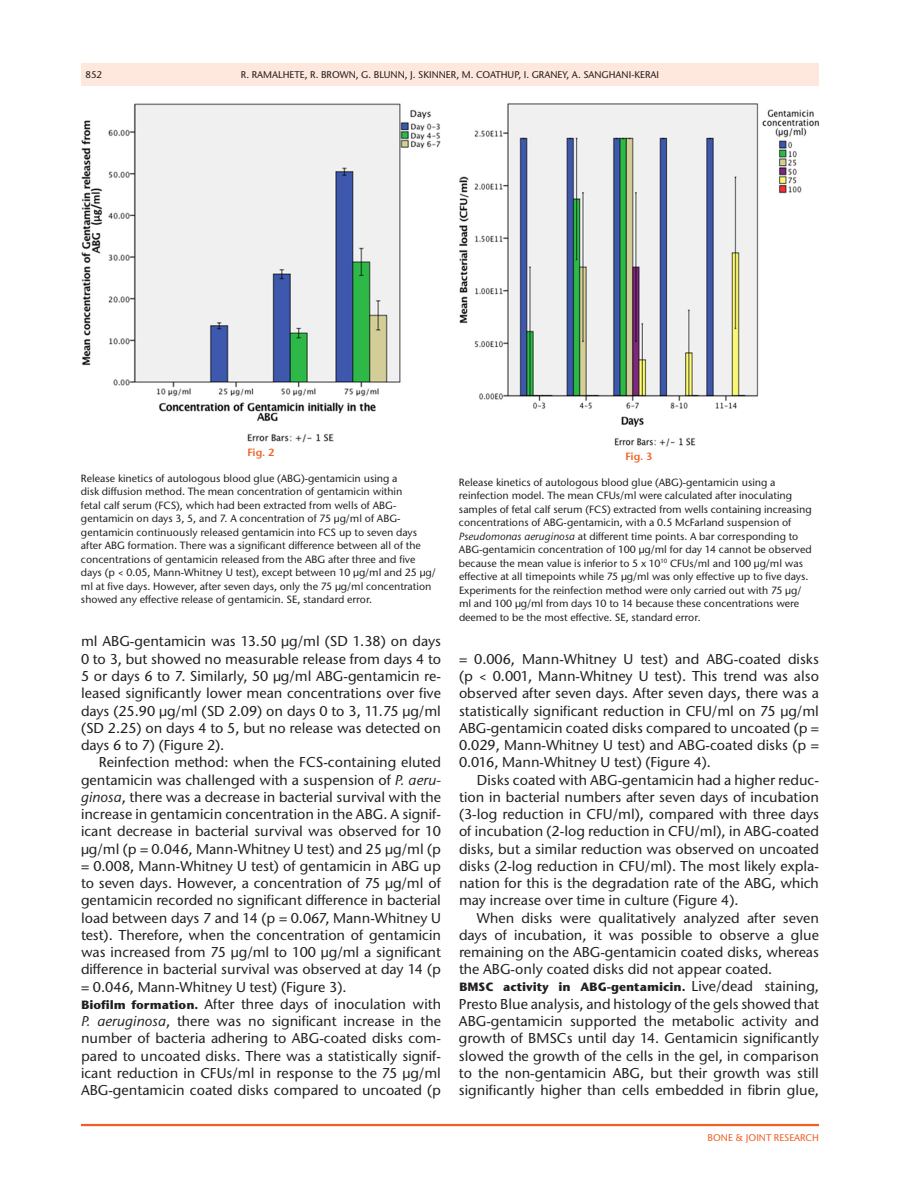
<style>
.page{position:relative;width:918px;height:1188px;background:#fff}
.page>*{position:absolute;margin:0;border:0;box-sizing:border-box;transform-origin:0 0}
.t1{font:500 14.25px/17.2px "Stone Sans ITC Pro";color:#231f20;text-align:justify}
.t2{font:700 12px "Stone Sans ITC Pro";color:#231f20}
.t3{font:500 10.5px/13.5px "Stone Sans ITC Pro";color:#231f20}
.t4{font:600 10.5px "Stone Sans ITC Pro";letter-spacing:-.005em;color:#f15f23}
.t5{font:500 9.75px "Stone Sans ITC Pro";color:#231f20}
.t6{font:500 9.75px "Stone Sans ITC Pro";color:#f15f23}
.s1{font-style:italic}
.s2{font-weight:700;font-size:12px}
.s3{font-weight:500;font-size:14.25px}
</style>
<div class="page">
<hr style="left:81px;top:1124px;width:738px;height:2px;background:#f15f23">
<div style="left:81px;top:63px;width:738px;height:23px;background:#fee7dc"></div>
<img style="left:81px;top:104px;width:360px;height:339px">
<img style="left:459px;top:104px;width:360px;height:343px">
<p class="t5" style="left:85px;top:68px;width:18px">852</p>
<p class="t5" style="left:241px;top:68px;width:420px">R. RAMALHETE, R. BROWN, G. BLUNN, J. SKINNER, M. COATHUP, I. GRANEY, A. SANGHANI-KERAI</p>
<p class="t4" style="left:247px;top:446px;width:29px">Fig. 2</p>
<p class="t3" style="left:81px;top:471px;width:356px">Release kinetics of autologous blood glue (ABG)-gentamicin using a<br>disk diffusion method. The mean concentration of gentamicin within<br>fetal calf serum (FCS), which had been extracted from wells of ABG&shy;gentamicin on days 3, 5, and 7. A concentration of 75 μg/ml of ABG&shy;gentamicin continuously released gentamicin into FCS up to seven days after ABG formation. There was a significant difference between all of the concentrations of gentamicin released from the ABG after three and five days (p &lt; 0.05, Mann-Whitney U test), except between 10 μg/ml and 25 μg/ ml at five days. However, after seven days, only the 75 μg/ml concentration showed any effective release of gentamicin. SE, standard error.</p>
<p class="t1" style="left:81px;top:633px;width:362px">ml ABG-gentamicin was 13.50 μg/ml (SD 1.38) on days 0 to 3, but showed no measurable release from days 4 to 5 or days 6 to 7. Similarly, 50 μg/ml ABG-gentamicin re&shy;leased significantly lower mean concentrations over five days (25.90 μg/ml (SD 2.09) on days 0 to 3, 11.75 μg/ml (SD 2.25) on days 4 to 5, but no release was detected on days 6 to 7) (Figure 2).</p>
<p class="t1" style="left:81px;top:754px;width:362px;text-align:left;text-indent:18px">Reinfection method: when the FCS-containing eluted gentamicin was challenged with a suspension of <span class="s1">P. aeru&shy;ginosa</span>, there was a decrease in bacterial survival with the increase in gentamicin concentration in the ABG. A signif&shy;icant decrease in bacterial survival was observed for 10 μg/ml (p = 0.046, Mann-Whitney U test) and 25 μg/ml (p = 0.008, Mann-Whitney U test) of gentamicin in ABG up to seven days. However, a concentration of 75 μg/ml of gentamicin recorded no significant difference in bacterial load between days 7 and 14 (p = 0.067, Mann-Whitney U test). Therefore, when the concentration of gentamicin was increased from 75 μg/ml to 100 μg/ml a significant difference in bacterial survival was observed at day 14 (p = 0.046, Mann-Whitney U test) (Figure 3).<br><span class="s2">Biofilm formation.</span> After three days of inoculation with <span class="s1">P. aeruginosa</span>, there was no significant increase in the number of bacteria adhering to ABG-coated disks com&shy;pared to uncoated disks. There was a statistically signif&shy;icant reduction in CFUs/ml in response to the 75 μg/ml ABG-gentamicin coated disks compared to uncoated (p</p>
<p class="t4" style="left:625px;top:450px;width:29px">Fig. 3</p>
<p class="t3" style="left:459px;top:475px;width:354px">Release kinetics of autologous blood glue (ABG)-gentamicin using a reinfection model. The mean CFUs/ml were calculated after inoculating samples of fetal calf serum (FCS) extracted from wells containing increasing concentrations of ABG-gentamicin, with a 0.5 McFarland suspension of <span class="s1">Pseudomonas aeruginosa</span> at different time points. A bar corresponding to ABG-gentamicin concentration of 100 μg/ml for day 14 cannot be observed because the mean value is inferior to 5 x 10<sup>10</sup> CFUs/ml and 100 μg/ml was effective at all timepoints while 75 μg/ml was only effective up to five days.<br>Experiments for the reinfection method were only carried out with 75 µg/ ml and 100 µg/ml from days 10 to 14 because these concentrations were deemed to be the most effective. SE, standard error.</p>
<p class="t1" style="left:459px;top:650px;width:362px">= 0.006, Mann-Whitney U test) and ABG-coated disks (p &lt; 0.001, Mann-Whitney U test). This trend was also observed after seven days. After seven days, there was a statistically significant reduction in CFU/ml on 75 μg/ml ABG-gentamicin coated disks compared to uncoated (p = 0.029, Mann-Whitney U test) and ABG-coated disks (p = 0.016, Mann-Whitney U test) (Figure 4).</p>
<p class="t1" style="left:459px;top:771px;width:362px;text-indent:18px">Disks coated with ABG-gentamicin had a higher reduc&shy;tion in bacterial numbers after seven days of incubation (3-log reduction in CFU/ml), compared with three days of incubation (2-log reduction in CFU/ml), in ABG-coated disks, but a similar reduction was observed on uncoated disks (2-log reduction in CFU/ml). The most likely expla&shy;nation for this is the degradation rate of the ABG, which may increase over time in culture (Figure 4).</p>
<p class="t1" style="left:459px;top:909px;width:362px;text-indent:18px">When disks were qualitatively analyzed after seven days of incubation, it was possible to observe a glue remaining on the ABG-gentamicin coated disks, whereas the ABG-only coated disks did not appear coated.</p>
<p class="t2" style="left:459px;top:979px;width:362px">BMSC activity in ABG-gentamicin. <span class="s3">Live/dead staining,</span></p>
<p class="t1" style="left:459px;top:995px;width:362px">Presto Blue analysis, and histology of the gels showed that ABG-gentamicin supported the metabolic activity and growth of BMSCs until day 14. Gentamicin significantly slowed the growth of the cells in the gel, in comparison to the non-gentamicin ABG, but their growth was still significantly higher than cells embedded in fibrin glue,</p>
<p class="t6" style="left:708px;top:1132px;width:113px">BONE &amp; JOINT RESEARCH</p>
</div>
